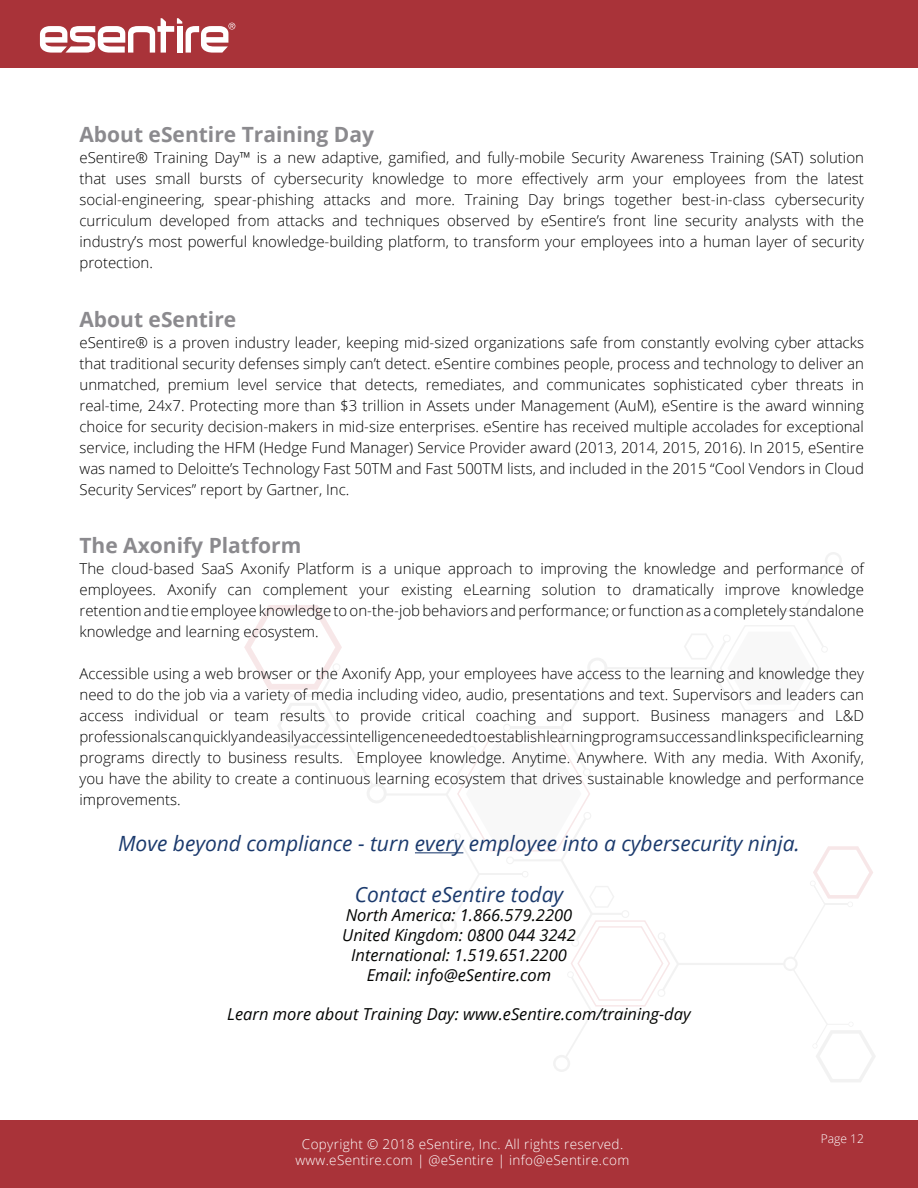
<style>
.page{position:relative;width:918px;height:1188px;background:#fff}
.page>*{position:absolute;margin:0;border:0;box-sizing:border-box;transform-origin:0 0}
.t1{font:italic 21px "Open Sans";color:#1b3a6d}
.t2{font:700 21px "Open Sans";color:#8b8a8e}
.t3{font:italic 16.5px/19.8px "Open Sans";color:#040503;text-align:center}
.t4{font:300 15px/21px "Open Sans";color:#000;text-align:justify}
.t5{font:300 13.5px/16.2px "Open Sans";letter-spacing:.025em;color:#fff;text-align:center}
.t6{font:300 12px "Open Sans";color:#fff}
</style>
<div class="page">
<div style="left:0;top:1120px;width:918px;height:68px;background:#a93339"></div>
<hr style="left:384px;top:793px;width:64px;height:3px;background:#808181">
<svg style="left:244px;top:605px;width:144px;height:198px"></svg>
<svg style="left:440px;top:552px;width:435px;height:530px"></svg>
<div style="left:0;top:0;width:918px;height:68px;background:#a93339"></div>
<svg style="left:40px;top:18px;width:195px;height:35px"></svg>
<hr style="left:415px;top:852px;width:48px;height:1px;background:#1b3a6d">
<h1 class="t2" style="left:80px;top:120px;width:296px">About eSentire Training Day</h1>
<p class="t4" style="left:80px;top:147px;width:786px">eSentire® Training Day™ is a new adaptive, gamified, and fully-mobile Security Awareness Training (SAT) solution that uses small bursts of cybersecurity knowledge to more effectively arm your employees from the latest social-engineering, spear-phishing attacks and more. Training Day brings together best-in-class cybersecurity curriculum developed from attacks and techniques observed by eSentire’s front line security analysts with the industry’s most powerful knowledge-building platform, to transform your employees into a human layer of security protection.</p>
<h1 class="t2" style="left:80px;top:305px;width:158px">About eSentire</h1>
<p class="t4" style="left:80px;top:332px;width:786px">eSentire® is a proven industry leader, keeping mid-sized organizations safe from constantly evolving cyber attacks that traditional security defenses simply can’t detect. eSentire combines people, process and technology to deliver an unmatched, premium level service that detects, remediates, and communicates sophisticated cyber threats in real-time, 24x7. Protecting more than $3 trillion in Assets under Management (AuM), eSentire is the award winning choice for security decision-makers in mid-size enterprises. eSentire has received multiple accolades for exceptional service, including the HFM (Hedge Fund Manager) Service Provider award (2013, 2014, 2015, 2016). In 2015, eSentire was named to Deloitte’s Technology Fast 50TM and Fast 500TM lists, and included in the 2015 “Cool Vendors in Cloud Security Services” report by Gartner, Inc.</p>
<h1 class="t2" style="left:80px;top:531px;width:223px">The Axonify Platform</h1>
<p class="t4" style="left:80px;top:558px;width:786px">The cloud-based SaaS Axonify Platform is a unique approach to improving the knowledge and performance of employees. Axonify can complement your existing eLearning solution to dramatically improve knowledge retention and tie employee knowledge to on-the-job behaviors and performance; or function as a completely standalone knowledge and learning ecosystem.</p>
<p class="t4" style="left:80px;top:663px;width:786px">Accessible using a web browser or the Axonify App, your employees have access to the learning and knowledge they need to do the job via a variety of media including video, audio, presentations and text. Supervisors and leaders can access individual or team results to provide critical coaching and support. Business managers and L&amp;D professionals can quickly and easily access intelligence needed to establish learning program success and link specific learning programs directly to business results. Employee knowledge. Anytime. Anywhere. With any media. With Axonify, you have the ability to create a continuous learning ecosystem that drives sustainable knowledge and performance improvements.</p>
<h1 class="t1" style="left:118px;top:829px;width:683px">Move beyond compliance - turn every employee into a cybersecurity ninja.</h1>
<h1 class="t1" style="left:355px;top:880px;width:210px">Contact eSentire today</h1>
<p class="t3" style="left:342px;top:905px;width:235px">North America: 1.866.579.2200<br>United Kingdom: 0800 044 3242<br>International: 1.519.651.2200<br>Email: info@eSentire.com</p>
<p class="t3" style="left:227px;top:1004px;width:465px">Learn more about Training Day: www.eSentire.com/training-day</p>
<p class="t5" style="left:295px;top:1136px;width:335px">Copyright © 2018 eSentire, Inc. All rights reserved. www.eSentire.com | @eSentire | info@eSentire.com</p>
<p class="t6" style="left:821px;top:1131px;width:45px">Page 12</p>
</div>
